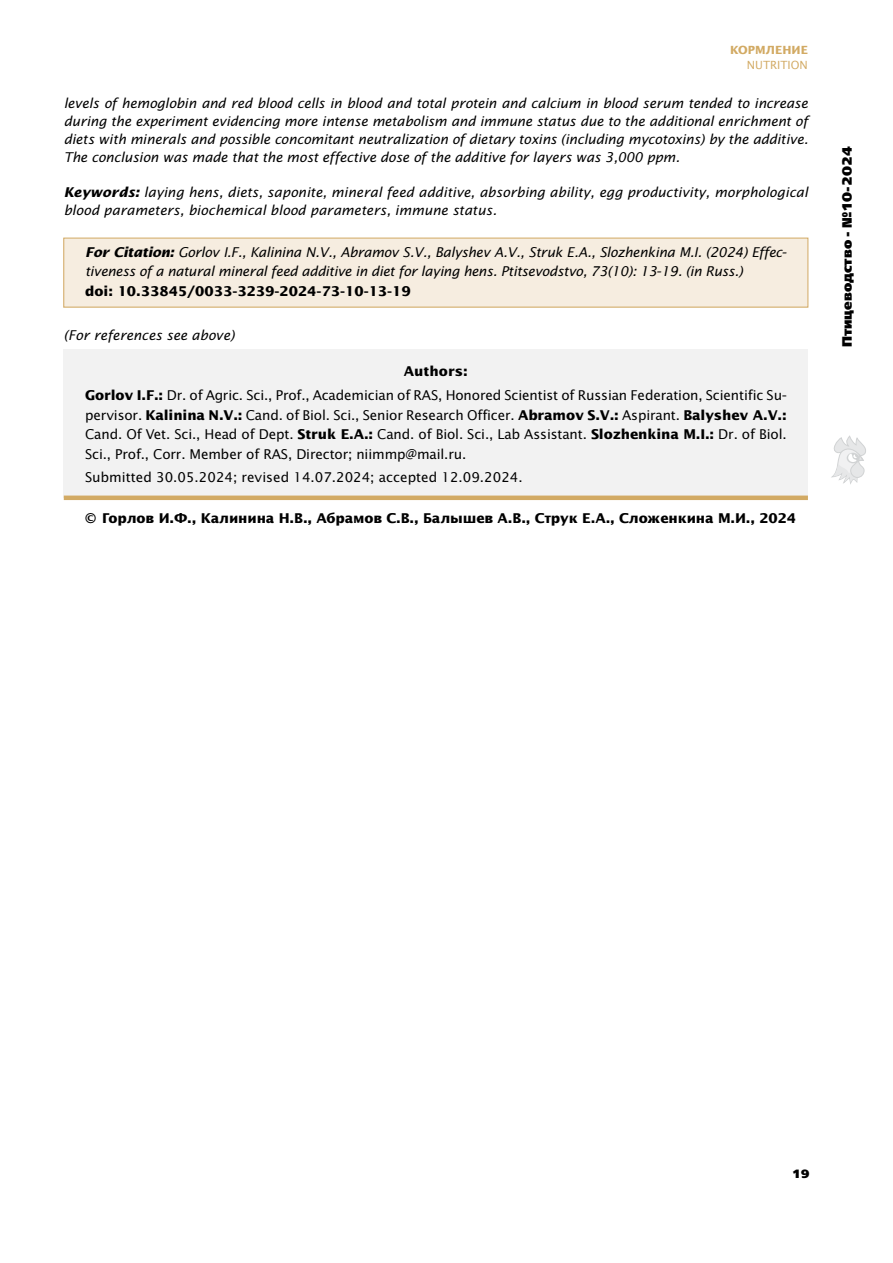
<style>
.page{position:relative;width:893px;height:1263px;background:#fff}
.page>*{position:absolute;margin:0;border:0;box-sizing:border-box;transform-origin:0 0}
.t1{font:italic 13.5px/18px "Office Type Sans C";letter-spacing:-.01em;color:#000}
.t2{font:13.5px/19.5px "Office Type Sans C";letter-spacing:-.01em;color:#000;text-align:center}
.t3{font:700 13.5px "Office Type Sans C";letter-spacing:-.01em;color:#000}
.t4{font:13.5px "Free Set Extra Bold C";color:#000}
.t5{font:12px "Free Set Extra Bold C";color:#000}
.t6{font:700 11.25px "Office Type Sans C";color:#d2aa64}
.t7{font:11.25px "Office Type Sans C";color:#d2aa64}
.s1{font-weight:700}
</style>
<div class="page">
<svg style="left:831px;top:435px;width:35px;height:49px"></svg>
<div style="left:64px;top:349px;width:744px;height:43px;background:#f2f2f2"></div>
<div style="left:64px;top:373px;width:744px;height:101px;background:#f2f2f2"></div>
<div style="left:64px;top:455px;width:744px;height:43px;background:#f2f2f2"></div>
<hr style="left:64px;top:496px;width:744px;height:4px;background:#d2aa64">
<div style="left:64px;top:238px;width:744px;height:69px;background:#f6ede0"></div>
<div style="left:63px;top:238px;width:745px;height:69px;border:1px solid #d2aa64"></div>
<p class="t6" style="left:730px;top:46px;width:79px">КОРМЛЕНИЕ</p>
<p class="t7" style="left:747px;top:61px;width:63px">NUTRITION</p>
<p class="t1" style="left:64px;top:95px;width:746px;text-align:justify">levels of hemoglobin and red blood cells in blood and total protein and calcium in blood serum tended to increase during the experiment evidencing more intense metabolism and immune status due to the additional enrichment of diets with minerals and possible concomitant neutralization of dietary toxins (including mycotoxins) by the additive.<br>The conclusion was made that the most effective dose of the additive for layers was 3,000 ppm.</p>
<p class="t1" style="left:64px;top:184px;width:746px"><span class="s1">Keywords:</span> laying hens, diets, saponite, mineral feed additive, absorbing ability, egg productivity, morphological blood parameters, biochemical blood parameters, immune status.</p>
<p class="t1" style="left:85px;top:243px;width:703px;line-height:19.5px"><span class="s1">For Citation:</span> Gorlov I.F., Kalinina N.V., Abramov S.V., Balyshev A.V., Struk E.A., Slozhenkina M.I. (2024) Effec&shy;tiveness of a natural mineral feed additive in diet for laying hens. Ptitsevodstvo, 73(10): 13-19. (in Russ.)</p>
<p class="t3" style="left:85px;top:286px;width:327px">doi: 10.33845/0033-3239-2024-73-10-13-19</p>
<p class="t1" style="left:64px;top:327px;width:172px">(For references see above)</p>
<p class="t2" style="left:85px;top:360px;width:703px;line-height:23.7px"><span class="s1">Authors:<br>Gorlov I.F.:</span> Dr. of Agric. Sci., Prof., Academician of RAS, Honored Scientist of Russian Federation, Scientific Su-</p>
<p class="t2" style="left:85px;top:406px;width:703px;text-align:justify">pervisor. <span class="s1">Kalinina N.V.:</span> Cand. of Biol. Sci., Senior Research Officer. <span class="s1">Abramov S.V.:</span> Aspirant. <span class="s1">Balyshev A.V.:<br></span>Cand. Of Vet. Sci., Head of Dept. <span class="s1">Struk E.A.:</span> Cand. of Biol. Sci., Lab Assistant. <span class="s1">Slozhenkina M.I.:</span> Dr. of Biol.<br>Sci., Prof., Corr. Member of RAS, Director; niimmp@mail.ru.</p>
<p class="t2" style="left:85px;top:469px;width:439px">Submitted 30.05.2024; revised 14.07.2024; accepted 12.09.2024.</p>
<p class="t3" style="left:85px;top:512px;width:713px">© Горлов И.Ф., Калинина Н.В., Абрамов С.В., Балышев А.В., Струк Е.А., Сложенкина М.И., 2024</p>
<p class="t4" style="left:842px;top:347px;width:202px;rotate:-90deg">Птицеводство - №10-2024</p>
<p class="t5" style="left:792px;top:1169px;width:19px">19</p>
</div>
